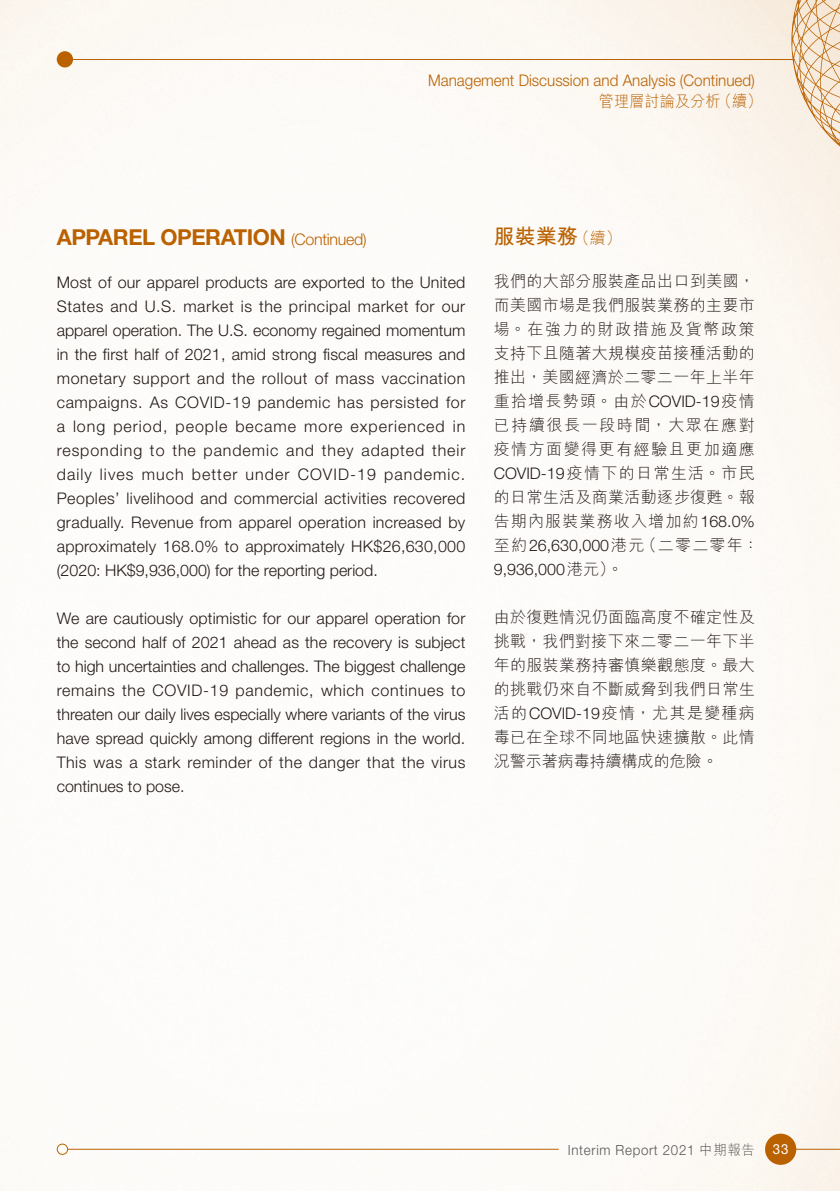
<style>
.page{position:relative;width:840px;height:1191px;background:#fff}
.page>*{position:absolute;margin:0;border:0;box-sizing:border-box;transform-origin:0 0}
.Subhead_1{font:700 22px "Helvetica Neue LT Std";letter-spacing:-.02em;color:#ba6100}
.副標題1{font:700 21px "M Hei HK";color:#ba6100}
.Body_text{font:300 16px/24px "Helvetica Neue LT Std";letter-spacing:.015em;color:#231916;text-align:justify}
.內文{font:300 16px/24px "M Hei HK";letter-spacing:.045em;color:#231916}
.內文-2{font:300 16px/24px "M Hei HK";letter-spacing:.02em;color:#231916;text-align:justify}
.Heading_2{font:300 16px "Helvetica Neue LT Std";color:#ba6100;scale:.95 1}
.主標題_2{font:300 16px "M Hei HK";color:#ba6100;scale:.95 1}
.t1{font:300 14px "Helvetica Neue LT Std";letter-spacing:.05em;color:#595857;scale:.95 1}
.t2{font:14px "Helvetica Neue LT Std";color:#fff;scale:.95 1}
.s1{font-weight:300;font-size:16px}
.s2{font-family:"Helvetica Neue LT Std"}
.s3{font-family:"M Hei HK"}
</style>
<div class="page">
<img style="left:1px;top:0;width:838px;height:1191px">
<hr style="left:68px;top:1148px;width:490px;height:1px;background:#ba6100">
<svg style="left:56px;top:1142px;width:13px;height:13px"></svg>
<hr style="left:790px;top:1148px;width:49px;height:1px;background:#ba6100">
<div style="left:764px;top:1133px;width:31px;height:31px;background:#ba6100;border-radius:50%"></div>
<div style="left:57px;top:51px;width:16px;height:16px;background:#ba6100;border-radius:50%"></div>
<hr style="left:72px;top:59px;width:721px;height:1px;background:#ba6100">
<svg style="left:789px;top:0;width:50px;height:175px"></svg>
<p class="Heading_2" style="left:428px;top:70px;width:345px">Management Discussion and Analysis (Continued)</p>
<p class="主標題_2" style="left:598px;top:93px;width:174px">管理層討論及分析（續）</p>
<p class="Subhead_1" style="left:57px;top:224px;width:311px">APPAREL OPERATION <span class="s1">(Continued)</span></p>
<p class="Body_text" style="left:57px;top:270px;width:410px">Most of our apparel products are exported to the United States and U.S. market is the principal market for our apparel operation. The U.S. economy regained momentum in the first half of 2021, amid strong fiscal measures and monetary support and the rollout of mass vaccination campaigns. As COVID-19 pandemic has persisted for a long period, people became more experienced in responding to the pandemic and they adapted their daily lives much better under COVID-19 pandemic.<br>Peoples’ livelihood and commercial activities recovered gradually. Revenue from apparel operation increased by approximately 168.0% to approximately HK$26,630,000 (2020: HK$9,936,000) for the reporting period.</p>
<p class="Body_text" style="left:57px;top:606px;width:410px">We are cautiously optimistic for our apparel operation for the second half of 2021 ahead as the recovery is subject to high uncertainties and challenges. The biggest challenge remains the COVID-19 pandemic, which continues to threaten our daily lives especially where variants of the virus have spread quickly among different regions in the world.<br>This was a stark reminder of the danger that the virus continues to pose.</p>
<p class="副標題1" style="left:493px;top:221px;width:129px">服裝業務<span class="s1">（續）</span></p>
<p class="內文" style="left:493px;top:269px;width:266px">我們的大部分服裝產品出口到美國，而美國市場是我們服裝業務的主要市場。在強力的財政措施及貨幣政策支持下且隨著大規模疫苗接種活動的推出，美國經濟於二零二一年上半年重拾增長勢頭。由於<span class="s2">COVID-19</span>疫情已持續很長一段時間，大眾在應對疫情方面變得更有經驗且更加適應<br><span class="s2">COVID-19</span>疫情下的日常生活。市民的日常生活及商業活動逐步復甦。報告期內服裝業務收入增加約<span class="s2">168.0%</span>至約<span class="s2">26,630,000</span>港元（二零二零年：<br><span class="s2">9,936,000</span>港元）。</p>
<p class="內文-2" style="left:493px;top:605px;width:262px">由於復甦情況仍面臨高度不確定性及挑戰，我們對接下來二零二一年下半年的服裝業務持審慎樂觀態度。最大的挑戰仍來自不斷威脅到我們日常生活的<span class="s2">COVID-19</span>疫情，尤其是變種病毒已在全球不同地區快速擴散。此情況警示著病毒持續構成的危險。</p>
<p class="t1" style="left:567px;top:1141px;width:198px">Interim Report 2021 <span class="s3">中期報告</span></p>
<p class="t2" style="left:772px;top:1140px;width:18px">33</p>
</div>
